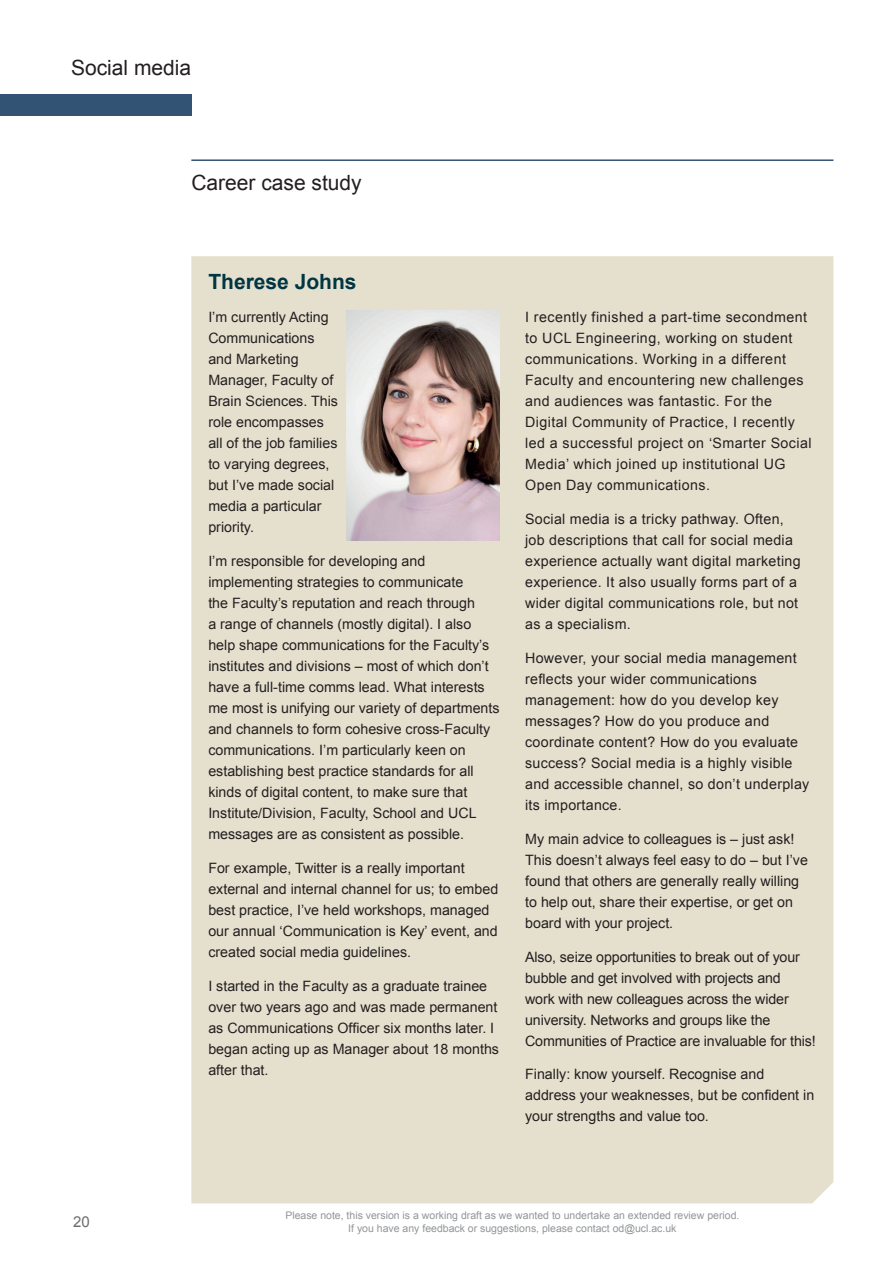
<style>
.page{position:relative;width:893px;height:1263px;background:#fff}
.page>*{position:absolute;margin:0;border:0;box-sizing:border-box;transform-origin:0 0}
.t1{font:21px "Arial";color:#231f20}
.t2{font:700 21px "Arial";color:#003543}
.t3{font:15px "Arial";color:#6c6d70}
.t4{font:14.25px/21px "Arial";color:#231f20}
.t5{font:14.25px/21px "Arial";letter-spacing:.02em;color:#231f20}
.t6{font:14.25px/21px "Arial";letter-spacing:.03em;color:#231f20}
.t7{font:10.5px/12.6px "Arial";color:#939598;text-align:center}
</style>
<div class="page">
<hr style="left:191px;top:159px;width:642px;height:2px;background:#325373">
<div style="left:191px;top:256px;width:642px;height:947px;background:#e5e0ce"></div>
<img style="left:347px;top:310px;width:153px;height:230px">
<div style="left:0;top:95px;width:191px;height:21px;background:#325373"></div>
<h1 class="t1" style="left:71px;top:54px;width:122px">Social media</h1>
<h1 class="t1" style="left:191px;top:169px;width:172px">Career case study</h1>
<h1 class="t2" style="left:208px;top:267px;width:150px">Therese Johns</h1>
<p class="t4" style="left:208px;top:307px;width:131px">I’m currently Acting<br>Communications and Marketing<br>Manager, Faculty of<br>Brain Sciences. This role encompasses all of the job families to varying degrees, but I’ve made social media a particular priority.</p>
<p class="t4" style="left:208px;top:551px;width:293px">I’m responsible for developing and implementing strategies to communicate<br>the Faculty’s reputation and reach through<br>a range of channels (mostly digital). I also help shape communications for the Faculty’s institutes and divisions – most of which don’t have a full-time comms lead. What interests me most is unifying our variety of departments and channels to form cohesive cross-Faculty communications. I’m particularly keen on establishing best practice standards for all kinds of digital content, to make sure that Institute/Division, Faculty, School and UCL messages are as consistent as possible.</p>
<p class="t4" style="left:208px;top:858px;width:291px">For example, Twitter is a really important external and internal channel for us; to embed best practice, I’ve held workshops, managed our annual ‘Communication is Key’ event, and created social media guidelines.</p>
<p class="t4" style="left:208px;top:975px;width:292px">I started in the Faculty as a graduate trainee over two years ago and was made permanent as Communications Officer six months later. I began acting up as Manager about 18 months after that.</p>
<p class="t6" style="left:525px;top:307px;width:288px">I recently finished a part-time secondment to UCL Engineering, working on student communications. Working in a different Faculty and encountering new challenges and audiences was fantastic. For the Digital Community of Practice, I recently led a successful project on ‘Smarter Social Media’ which joined up institutional UG Open Day communications.</p>
<p class="t5" style="left:525px;top:509px;width:277px">Social media is a tricky pathway. Often, job descriptions that call for social media experience actually want digital marketing experience. It also usually forms part of a wider digital communications role, but not as a specialism.</p>
<p class="t5" style="left:525px;top:648px;width:286px">However, your social media management reflects your wider communications management: how do you develop key messages? How do you produce and coordinate content? How do you evaluate success? Social media is a highly visible and accessible channel, so don’t underplay its importance.</p>
<p class="t4" style="left:525px;top:828px;width:284px">My main advice to colleagues is – just ask!<br>This doesn’t always feel easy to do – but I’ve found that others are generally really willing to help out, share their expertise, or get on board with your project.</p>
<p class="t4" style="left:525px;top:946px;width:292px">Also, seize opportunities to break out of your bubble and get involved with projects and<br>work with new colleagues across the wider university. Networks and groups like the Communities of Practice are invaluable for this!</p>
<p class="t4" style="left:525px;top:1064px;width:291px">Finally: know yourself. Recognise and address your weaknesses, but be confident in your strengths and value too.</p>
<p class="t3" style="left:73px;top:1212px;width:18px">20</p>
<p class="t7" style="left:285px;top:1209px;width:456px">Please note, this version is a working draft as we wanted to undertake an extended review period.<br>If you have any feedback or suggestions, please contact od@ucl.ac.uk</p>
</div>
